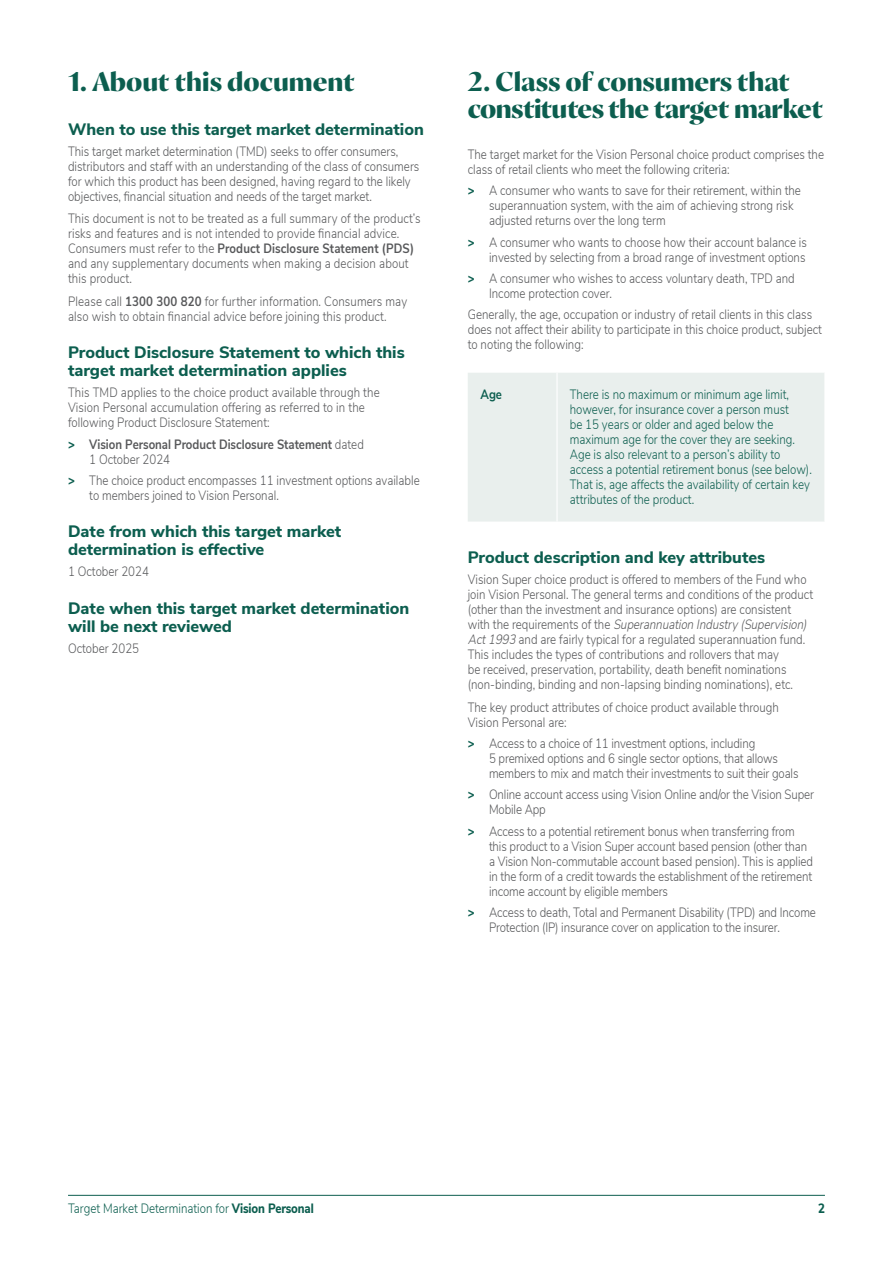
<style>
.page{position:relative;width:893px;height:1263px;background:#fff}
.page>*{position:absolute;margin:0;border:0;box-sizing:border-box;transform-origin:0 0}
.Heading{font:800 27px/27px "Proza Display";letter-spacing:-.005em;color:#0c5e4f}
.Sub_Heading{font:800 16.5px/18px "Nunito Sans";color:#0c5e4f}
.Body{font:300 13.5px/15px "Nunito Sans";color:#57585a;scale:.85 1}
.Table_-_Body{font:300 13.5px/15px "Nunito Sans";color:#0c5e4f;scale:.85 1}
.t1{font:700 13.5px/15px "Nunito Sans";color:#57585a;scale:.85 1}
.Table_-_Sub_heading{font:700 13.5px "Nunito Sans";color:#0c5e4f;scale:.85 1}
.t2{font:800 13.5px "Nunito Sans";color:#0c5e4f;scale:.85 1}
.s1{font-weight:700}
.s2{font-weight:800;color:#0c5e4f}
.s3{font-weight:300}
.s4{font-style:italic}
.s5{font-weight:800}
</style>
<div class="page">
<hr style="left:68px;top:1195px;width:757px;height:1px;background:#0c5e4f">
<div style="left:468px;top:373px;width:356px;height:148px;background:#e9efed"></div>
<hr style="left:556px;top:373px;width:2px;height:148px;background:#fff">
<p class="Heading" style="left:68px;top:69px;width:288px">1. About this document</p>
<p class="Sub_Heading" style="left:68px;top:119px;width:357px">When to use this target market determination</p>
<p class="Body" style="left:68px;top:143px;width:415px">This target market determination (TMD) seeks to offer consumers, distributors and staff with an understanding of the class of consumers for which this product has been designed, having regard to the likely objectives, financial situation and needs of the target market.</p>
<p class="Body" style="left:68px;top:210px;width:416px">This document is not to be treated as a full summary of the product’s risks and features and is not intended to provide financial advice.<br>Consumers must refer to the <span class="s1">Product Disclosure Statement (PDS) </span>and any supplementary documents when making a decision about this product.</p>
<p class="Body" style="left:68px;top:293px;width:401px">Please call <span class="s1">1300 300 820</span> for further information. Consumers may also wish to obtain financial advice before joining this product.</p>
<p class="Sub_Heading" style="left:68px;top:342px;width:338px">Product Disclosure Statement to which this target market determination applies</p>
<p class="Body" style="left:68px;top:384px;width:368px">This TMD applies to the choice product available through the<br>Vision Personal accumulation offering as referred to in the following Product Disclosure Statement:</p>
<p class="t1" style="left:89px;top:436px;width:325px;text-indent:-21px"><span class="s2">&gt;</span> Vision Personal Product Disclosure Statement <span class="s3">dated<br>1 October 2024</span></p>
<p class="Body" style="left:89px;top:472px;width:390px;text-indent:-21px"><span class="s2">&gt;</span> The choice product encompasses 11 investment options available to members joined to Vision Personal.</p>
<p class="Sub_Heading" style="left:68px;top:521px;width:275px">Date from which this target market determination is effective</p>
<p class="Body" style="left:68px;top:563px;width:97px">1 October 2024</p>
<p class="Sub_Heading" style="left:68px;top:598px;width:343px">Date when this target market determination will be next reviewed</p>
<p class="Body" style="left:68px;top:640px;width:85px">October 2025</p>
<p class="Heading" style="left:468px;top:69px;width:357px">2. Class of consumers that constitutes the target market</p>
<p class="Body" style="left:468px;top:146px;width:421px">The target market for the Vision Personal choice product comprises the class of retail clients who meet the following criteria:</p>
<p class="Body" style="left:489px;top:182px;width:368px;text-indent:-21px"><span class="s2">&gt;</span> A consumer who wants to save for their retirement, within the superannuation system, with the aim of achieving strong risk adjusted returns over the long term</p>
<p class="Body" style="left:468px;top:234px;width:401px;text-align:right"><span class="s2">&gt;</span> A consumer who wants to choose how their account balance is invested by selecting from a broad range of investment options</p>
<p class="Body" style="left:489px;top:270px;width:361px;text-indent:-21px"><span class="s2">&gt;</span> A consumer who wishes to access voluntary death, TPD and<br>Income protection cover.</p>
<p class="Body" style="left:468px;top:306px;width:418px">Generally, the age, occupation or industry of retail clients in this class does not affect their ability to participate in this choice product, subject to noting the following:</p>
<p class="Table_-_Sub_heading" style="left:480px;top:385px;width:27px">Age</p>
<p class="Table_-_Body" style="left:570px;top:386px;width:286px">There is no maximum or minimum age limit, however, for insurance cover a person must<br>be 15 years or older and aged below the maximum age for the cover they are seeking.<br>Age is also relevant to a person’s ability to access a potential retirement bonus (see below).<br>That is, age affects the availability of certain key attributes of the product.</p>
<p class="Sub_Heading" style="left:468px;top:547px;width:299px">Product description and key attributes</p>
<p class="Body" style="left:468px;top:571px;width:408px">Vision Super choice product is offered to members of the Fund who join Vision Personal. The general terms and conditions of the product (other than the investment and insurance options) are consistent<br>w i t h t h e re q u i re m e n t s o f t h e <span class="s4">Superannuation Industry(Supervision)<br>Act1993</span> and are fairly typical for a regulated superannuation fund.<br>This includes the types of contributions and rollovers that may<br>be received, preservation, portability, death benefit nominations (non-binding, binding and non-lapsing binding nominations), etc.</p>
<p class="Body" style="left:468px;top:698px;width:368px">The key product attributes of choice product available through<br>Vision Personal are:</p>
<p class="Body" style="left:489px;top:735px;width:366px;text-indent:-21px"><span class="s2">&gt;</span> Access to a choice of 11 investment options, including<br>5 premixed options and 6 single sector options, that allows members to mix and match their investments to suit their goals</p>
<p class="Body" style="left:489px;top:786px;width:384px;text-indent:-21px"><span class="s2">&gt;</span> Online account access using Vision Online and/or the Vision Super<br>Mobile App</p>
<p class="Body" style="left:489px;top:823px;width:383px;text-indent:-21px"><span class="s2">&gt;</span> Access to a potential retirement bonus when transferring from this product to a Vision Super account based pension (other than a Vision Non-commutable account based pension). This is applied in the form of a credit towards the establishment of the retirement income account by eligible members</p>
<p class="Body" style="left:489px;top:904px;width:386px;text-indent:-21px"><span class="s2">&gt;</span> Access to death, Total and Permanent Disability (TPD) and Income<br>Protection (IP) insurance cover on application to the insurer.</p>
<p class="Table_-_Body" style="left:68px;top:1200px;width:291px">Target Market Determination for <span class="s5">Vision Personal</span></p>
<p class="t2" style="left:818px;top:1198px;width:10px">2</p>
</div>
